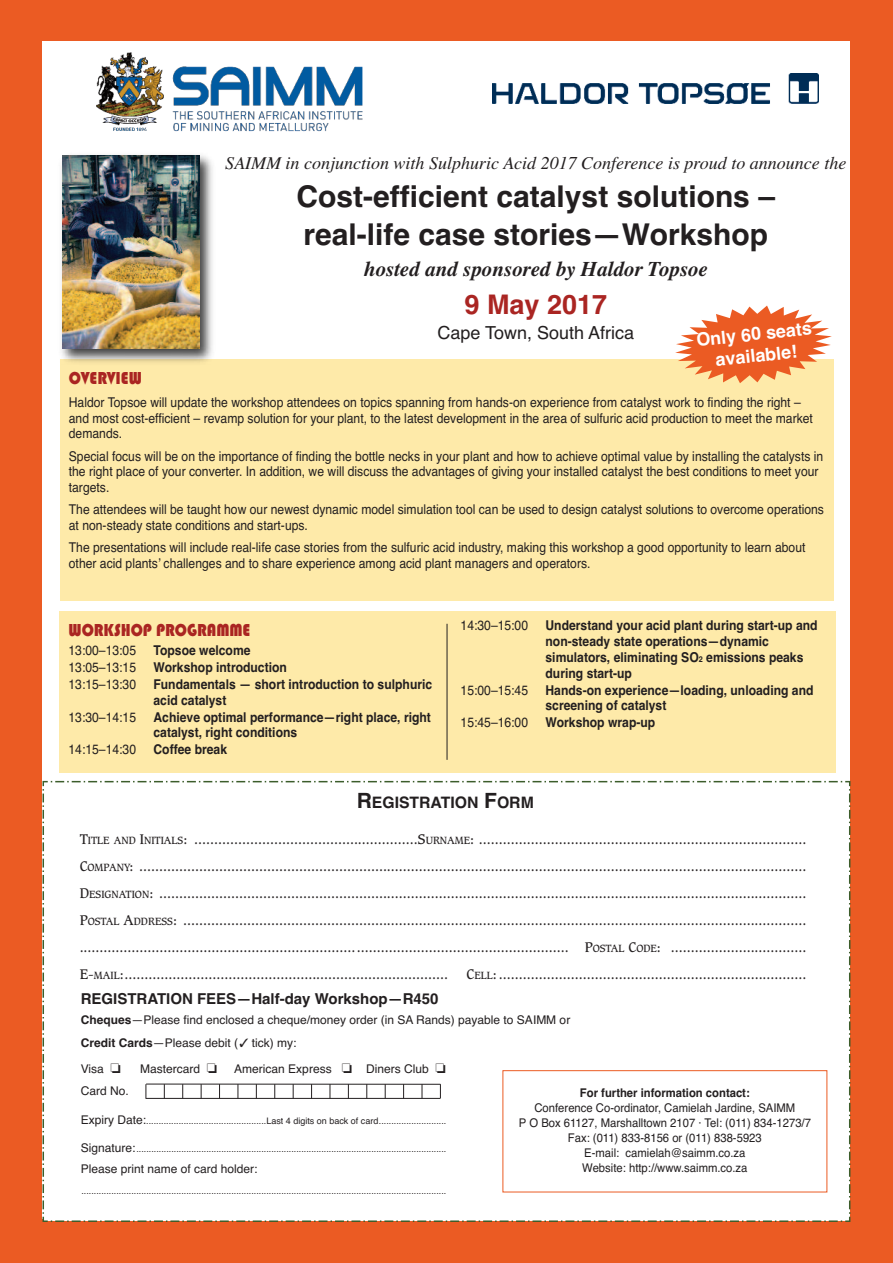
<style>
.page{position:relative;width:893px;height:1263px;background:#eb5b23}
.page>*{position:absolute;margin:0;border:0;box-sizing:border-box;transform-origin:0 0}
.t1{font:700 30px/38.2px "Helvetica";color:#231f20}
.t2{font:700 27px "Helvetica";color:#aa2522}
.t3{font:italic 700 21px "Times";color:#231f20}
.t4{font:italic 18px "Times";color:#231f20}
.t5{font:18px "Bauhaus 93";color:#aa2522;scale:.9 1}
.t6{font:700 18px/21.6px "Helvetica";color:#fff;text-align:center}
.t7{font:18px "Helvetica";color:#231f20}
.t8{font:700 15.75px "Helvetica";color:#231f20}
.t9{font:700 15px "Helvetica";color:#231f20}
.t10{font:13.5px/27px "Caxton";color:#231f20;text-align:justify}
.t11{font:13.5px/15.8px "Helvetica";color:#231f20;scale:.9 1}
.t12{font:700 13.5px/15.8px "Helvetica";color:#231f20;scale:.9 1}
.t13{font:12px/22.2px "Helvetica";color:#231f20}
.t14{font:12px/15px "Helvetica";color:#231f20;text-align:center;scale:.94 1}
.t15{font:700 12px "Helvetica";color:#231f20;scale:.94 1}
.t16{font:9px "Helvetica";color:#231f20}
.s1{font-size:8.1px}
.s2{font-size:21px}
.s3{font-size:10.2px}
.s4{font-weight:700}
.s5{font-size:12px}
</style>
<div class="page">
<div style="left:43px;top:41px;width:807px;height:1178px;background:#fff"></div>
<div style="left:60px;top:359px;width:773px;height:242px;background:#feeaa9"></div>
<div style="left:60px;top:611px;width:776px;height:161px;background:#feeaa9"></div>
<svg style="left:675px;top:306px;width:157px;height:77px"></svg>
<svg style="left:42px;top:780px;width:809px;height:442px"></svg>
<hr style="left:146px;top:1084px;width:294px;height:1px;background:#231f20">
<img style="left:96px;top:52px;width:267px;height:80px">
<hr style="left:447px;top:624px;width:1px;height:136px;background:#231f20">
<img style="left:492px;top:73px;width:327px;height:31px">
<img style="left:61px;top:155px;width:152px;height:207px">
<img style="left:62px;top:156px;width:137px;height:193px">
<h3 class="t4" style="left:225px;top:153px;width:623px">SAIMM in conjunction with Sulphuric Acid 2017 Conference is proud to announce the</h3>
<h1 class="t1" style="left:297px;top:177px;width:480px">Cost-efficient catalyst solutions – real-life case stories—Workshop</h1>
<h3 class="t3" style="left:364px;top:256px;width:346px">hosted and sponsored by Haldor Topsoe</h3>
<h2 class="t2" style="left:464px;top:289px;width:144px">9 May 2017</h2>
<h3 class="t7" style="left:437px;top:323px;width:198px">Cape Town, South Africa</h3>
<h3 class="t6" style="left:695px;top:329px;width:118px;rotate:-6deg">Only 60 seats available!</h3>
<h3 class="t5" style="left:69px;top:368px;width:83px">OVERVIEW</h3>
<p class="t11" style="left:69px;top:394px;width:828px">Haldor Topsoe will update the workshop attendees on topics spanning from hands-on experience from catalyst work to finding the right – and most cost-efficient – revamp solution for your plant, to the latest development in the area of sulfuric acid production to meet the market demands.</p>
<p class="t11" style="left:69px;top:448px;width:840px">Special focus will be on the importance of finding the bottle necks in your plant and how to achieve optimal value by installing the catalysts in the right place of your converter. In addition, we will discuss the advantages of giving your installed catalyst the best conditions to meet your targets.</p>
<p class="t11" style="left:69px;top:502px;width:840px">The attendees will be taught how our newest dynamic model simulation tool can be used to design catalyst solutions to overcome operations at non-steady state conditions and start-ups.</p>
<p class="t11" style="left:69px;top:539px;width:820px">The presentations will include real-life case stories from the sulfuric acid industry, making this workshop a good opportunity to learn about other acid plants’ challenges and to share experience among acid plant managers and operators.</p>
<h3 class="t5" style="left:69px;top:620px;width:204px">WORKSHOP PROGRAMME</h3>
<p class="t11" style="left:69px;top:642px;width:77px">13:00–13:05</p>
<p class="t12" style="left:154px;top:642px;width:109px">Topsoe welcome</p>
<p class="t11" style="left:69px;top:659px;width:77px">13:05–13:15</p>
<p class="t12" style="left:154px;top:659px;width:150px">Workshop introduction</p>
<p class="t11" style="left:69px;top:676px;width:77px">13:15–13:30</p>
<p class="t12" style="left:153px;top:676px;width:311px">Fundamentals — short introduction to sulphuric acid catalyst</p>
<p class="t11" style="left:69px;top:709px;width:77px">13:30–14:15</p>
<p class="t12" style="left:153px;top:709px;width:310px">Achieve optimal performance—right place, right catalyst, right conditions</p>
<p class="t11" style="left:69px;top:742px;width:77px">14:15–14:30</p>
<p class="t12" style="left:153px;top:742px;width:83px">Coffee break</p>
<p class="t11" style="left:461px;top:618px;width:77px">14:30–15:00</p>
<p class="t12" style="left:545px;top:618px;width:304px">Understand your acid plant during start-up and non-steady state operations—dynamic simulators, eliminating SO<span class="s1">2</span> emissions peaks during start-up</p>
<p class="t11" style="left:461px;top:682px;width:77px">15:00–15:45</p>
<p class="t12" style="left:545px;top:682px;width:299px">Hands-on experience—loading, unloading and screening of catalyst</p>
<p class="t11" style="left:461px;top:714px;width:77px">15:45–16:00</p>
<p class="t12" style="left:545px;top:714px;width:124px">Workshop wrap-up</p>
<p class="t8" style="left:357px;top:794px;width:179px"><span class="s2">R</span>EGISTRATION <span class="s2">F</span>ORM</p>
<p class="t10" style="left:80px;top:826px;width:728px">T<span class="s3">ITLE AND</span> I<span class="s3">NITIALS</span>: ........................................................S<span class="s3">URNAME</span>: ..................................................................................<br>C<span class="s3">OMPANY</span>: .......................................................................................................................................................................<br>D<span class="s3">ESIGNATION</span>: ..................................................................................................................................................................<br>P<span class="s3">OSTAL</span> A<span class="s3">DDRESS</span>: ............................................................................................................................................................ .......................................................................................................................... P<span class="s3">OSTAL</span> C<span class="s3">ODE</span>: ..................................<br>E-<span class="s3">MAIL</span>:.................................................................................</p>
<p class="t10" style="left:467px;top:961px;width:341px">C<span class="s3">ELL</span>: .............................................................................</p>
<p class="t9" style="left:81px;top:990px;width:359px">REGISTRATION FEES—Half-day Workshop—R450</p>
<p class="t13" style="left:81px;top:1009px;width:491px"><span class="s4">Cheques</span>—Please find enclosed a cheque/money order (in SA Rands) payable to SAIMM or<br><span class="s4">Credit Cards</span>—Please debit (✓ tick) my:</p>
<p class="t13" style="left:81px;top:1058px;width:42px">Visa □</p>
<p class="t13" style="left:140px;top:1058px;width:78px">Mastercard □</p>
<p class="t13" style="left:234px;top:1058px;width:213px">American Express □ Diners Club □</p>
<p class="t13" style="left:81px;top:1080px;width:50px">Card No.</p>
<p class="t16" style="left:81px;top:1115px;width:367px"><span class="s5">Expiry Date:</span>................................................Last 4 digits on back of card...........................</p>
<p class="t16" style="left:81px;top:1144px;width:367px"><span class="s5">Signature:</span>............................................................................................................................</p>
<p class="t13" style="left:81px;top:1158px;width:178px">Please print name of card holder:</p>
<p class="t16" style="left:81px;top:1186px;width:367px">..................................................................................................................................................</p>
<p class="t15" style="left:580px;top:1086px;width:182px">For further information contact:</p>
<p class="t14" style="left:519px;top:1101px;width:312px">Conference Co-ordinator, Camielah Jardine, SAIMM<br>P O Box 61127, Marshalltown 2107 · Tel: (011) 834-1273/7<br>Fax: (011) 833-8156 or (011) 838-5923<br>E-mail: camielah@saimm.co.za<br>Website: http://www.saimm.co.za</p>
</div>
